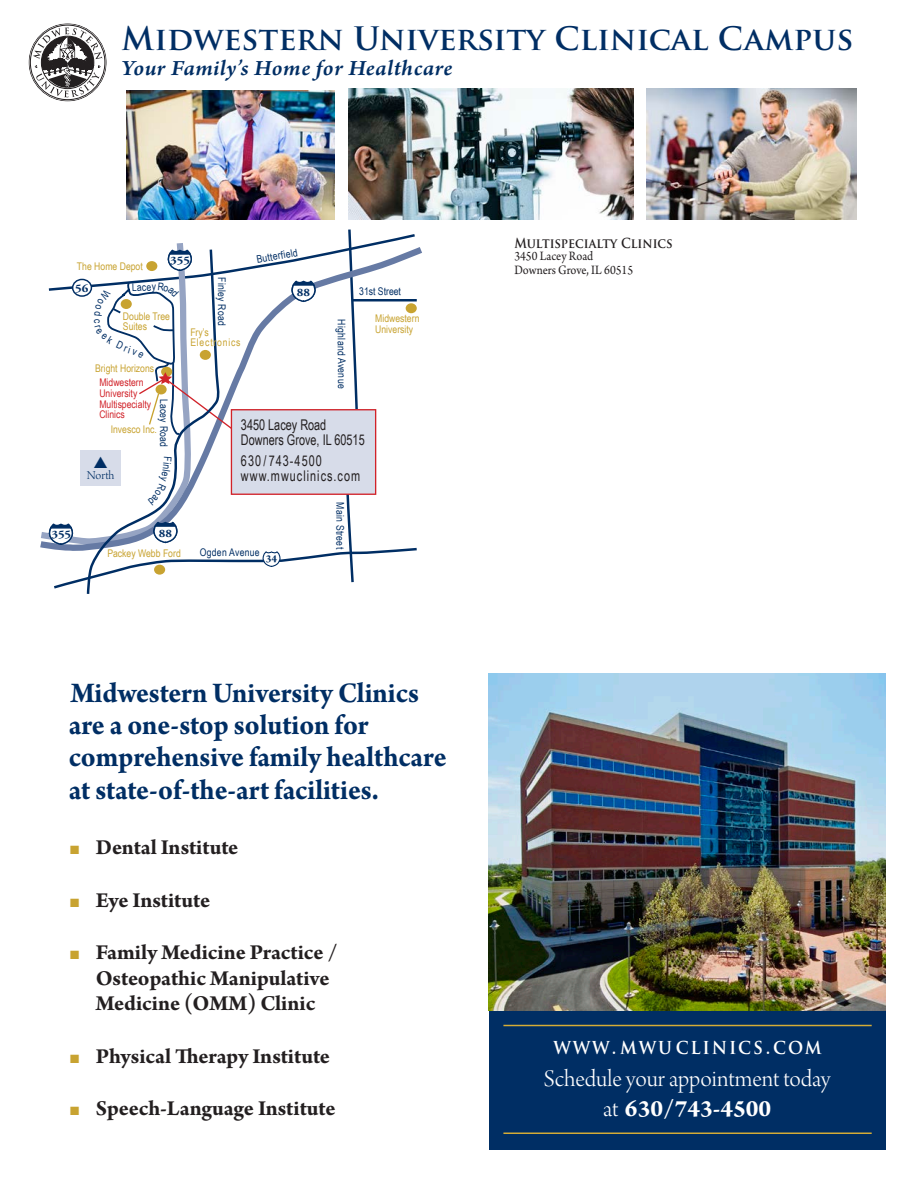
<style>
.page{position:relative;width:918px;height:1188px;background:#fff}
.page>*{position:absolute;margin:0;border:0;box-sizing:border-box;transform-origin:0 0}
.t1{font:700 31.5px "Trajan Pro";color:#002e64}
.t2{font:700 30.15px/32.1px "Arno Pro";letter-spacing:-.005em;color:#002e64;scale:.95 1}
.t3{font:25.05px/30px "Arno Pro Light Display";color:#fff;text-align:center}
.t4{font:italic 600 22.95px "Arno Pro";letter-spacing:.02em;color:#002e64;scale:1.05 1}
.Medium_White_Copy{font:700 22.5px/25.5px "Arno Pro";letter-spacing:-.005em;color:#231f20}
.t5{font:700 20.4px "Trajan Pro";letter-spacing:.1em;color:#fff;scale:.9 1}
.t6{font:14.7px "Arial Narrow";color:#231f20;scale:.9 1}
.t7{font:14.7px "Arial Narrow";letter-spacing:.075em;color:#231f20;scale:.9 1}
.t8{font:13.5px "Arno Pro";color:#231f20;scale:.9 1}
.t9{font:700 13.5px "Trajan Pro";color:#231f20;scale:.9 1}
.t10{font:12.9px "Arno Pro Light Display";color:#002e64}
.t11{font:700 11.4px "Adobe Garamond";color:#002e64;scale:1.12 1}
.t12{font:700 11.25px "Arno Pro";color:#002e64}
.t13{font:10.5px/10.6px "Arial Narrow";color:#c8a331}
.t14{font:10.5px "Arial Narrow";letter-spacing:.02em;color:#002e64}
.t15{font:10.5px "Arial Narrow";color:#d1232a}
.t16{font:10.5px "Arial Narrow";letter-spacing:.075em;color:#c8a331}
.t17{font:10.5px "Arial Narrow";color:#002e64}
.s1{color:#c8a331}
.s2{font-family:"Arno Pro";font-weight:700}
</style>
<div class="page">
<svg style="left:29px;top:23px;width:78px;height:78px"></svg>
<div style="left:29px;top:23px;width:78px;height:78px;border:1px solid #231f20;border-radius:50%"></div>
<svg style="left:33px;top:28px;width:69px;height:69px"></svg>
<div style="left:489px;top:1011px;width:397px;height:139px;background:#002e64"></div>
<hr style="left:503px;top:1133px;width:369px;height:1px;background:#d5ac36">
<img style="left:489px;top:674px;width:397px;height:337px">
<hr style="left:503px;top:1025px;width:369px;height:1px;background:#d5ac36">
<img style="left:647px;top:89px;width:210px;height:131px">
<img style="left:348px;top:89px;width:285px;height:131px">
<img style="left:126px;top:90px;width:209px;height:130px">
<svg style="left:42px;top:229px;width:377px;height:362px"></svg>
<p class="t1" style="left:122px;top:19px;width:733px">Midwestern University Clinical Campus</p>
<p class="t4" style="left:122px;top:55px;width:316px">Your Family’s Home for Healthcare</p>
<p class="t13" style="left:77px;top:261px;width:67px">The Home Depot</p>
<p class="t11" style="left:170px;top:254px;width:19px">355</p>
<p class="t14" style="left:255px;top:252px;width:43px;rotate:-11deg">Butterfield</p>
<p class="t14" style="left:230px;top:277px;width:50px;rotate:90deg">Finley Road</p>
<p class="t11" style="left:75px;top:282px;width:13px">56</p>
<p class="t11" style="left:297px;top:286px;width:13px">88</p>
<p class="t17" style="left:359px;top:284px;width:43px">31st Street</p>
<p class="t13" style="left:123px;top:310px;width:49px">Double Tree<br>Suites</p>
<p class="t13" style="left:375px;top:313px;width:46px">Midwestern</p>
<p class="t14" style="left:349px;top:319px;width:71px;rotate:90deg">Highland Avenue</p>
<p class="t13" style="left:375px;top:324px;width:39px">University</p>
<p class="t13" style="left:190px;top:326px;width:20px">Fry’s</p>
<p class="t16" style="left:190px;top:335px;width:52px">Electronics</p>
<p class="t13" style="left:95px;top:363px;width:61px">Bright Horizons</p>
<p class="t15" style="left:99px;top:375px;width:46px">Midwestern</p>
<p class="t15" style="left:99px;top:386px;width:39px">University</p>
<p class="t15" style="left:99px;top:396px;width:53px">Multispecialty</p>
<p class="t15" style="left:99px;top:407px;width:27px">Clinics</p>
<p class="t14" style="left:171px;top:399px;width:50px;rotate:90deg">Lacey Road</p>
<p class="t6" style="left:241px;top:414px;width:96px">3450 Lacey Road</p>
<p class="t6" style="left:241px;top:429px;width:139px">Downers Grove, IL 60515</p>
<p class="t7" style="left:241px;top:450px;width:91px">630/743-4500</p>
<p class="t7" style="left:241px;top:465px;width:134px">www.mwuclinics.com</p>
<p class="t13" style="left:111px;top:424px;width:48px">Invesco Inc.</p>
<p class="t10" style="left:87px;top:468px;width:29px">North</p>
<p class="t11" style="left:51px;top:528px;width:19px">355</p>
<p class="t11" style="left:159px;top:527px;width:13px">88</p>
<p class="t13" style="left:107px;top:548px;width:75px">Packey Webb Ford</p>
<p class="t14" style="left:200px;top:544px;width:62px">Ogden Avenue</p>
<p class="t12" style="left:266px;top:552px;width:13px">34</p>
<p class="t14" style="left:348px;top:502px;width:48px;rotate:90deg">Main Street</p>
<p class="t2" style="left:69px;top:678px;width:399px">Midwestern University Clinics are a one-stop solution for comprehensive family healthcare at state-of-the-art facilities.</p>
<p class="Medium_White_Copy" style="left:70px;top:836px;width:170px"><span class="s1">■</span> Dental Institute</p>
<p class="Medium_White_Copy" style="left:70px;top:889px;width:141px"><span class="s1">■</span> Eye Institute</p>
<p class="Medium_White_Copy" style="left:96px;top:941px;width:244px;text-indent:-25px"><span class="s1">■</span> Family Medicine Practice /<br>Osteopathic Manipulative<br>Medicine (OMM) Clinic</p>
<p class="Medium_White_Copy" style="left:70px;top:1045px;width:261px"><span class="s1">■</span> Physical Therapy Institute</p>
<p class="Medium_White_Copy" style="left:70px;top:1097px;width:267px"><span class="s1">■</span> Speech-Language Institute</p>
<p class="t9" style="left:514px;top:235px;width:177px">Multispecialty Clinics</p>
<p class="t8" style="left:514px;top:249px;width:89px">3450 Lacey Road</p>
<p class="t8" style="left:514px;top:262px;width:133px">Downers Grove, IL 60515</p>
<p class="t5" style="left:553px;top:1033px;width:300px">www.mwuclinics.com</p>
<p class="t3" style="left:544px;top:1066px;width:288px">Schedule your appointment today at <span class="s2">630/743-4500</span></p>
</div>
